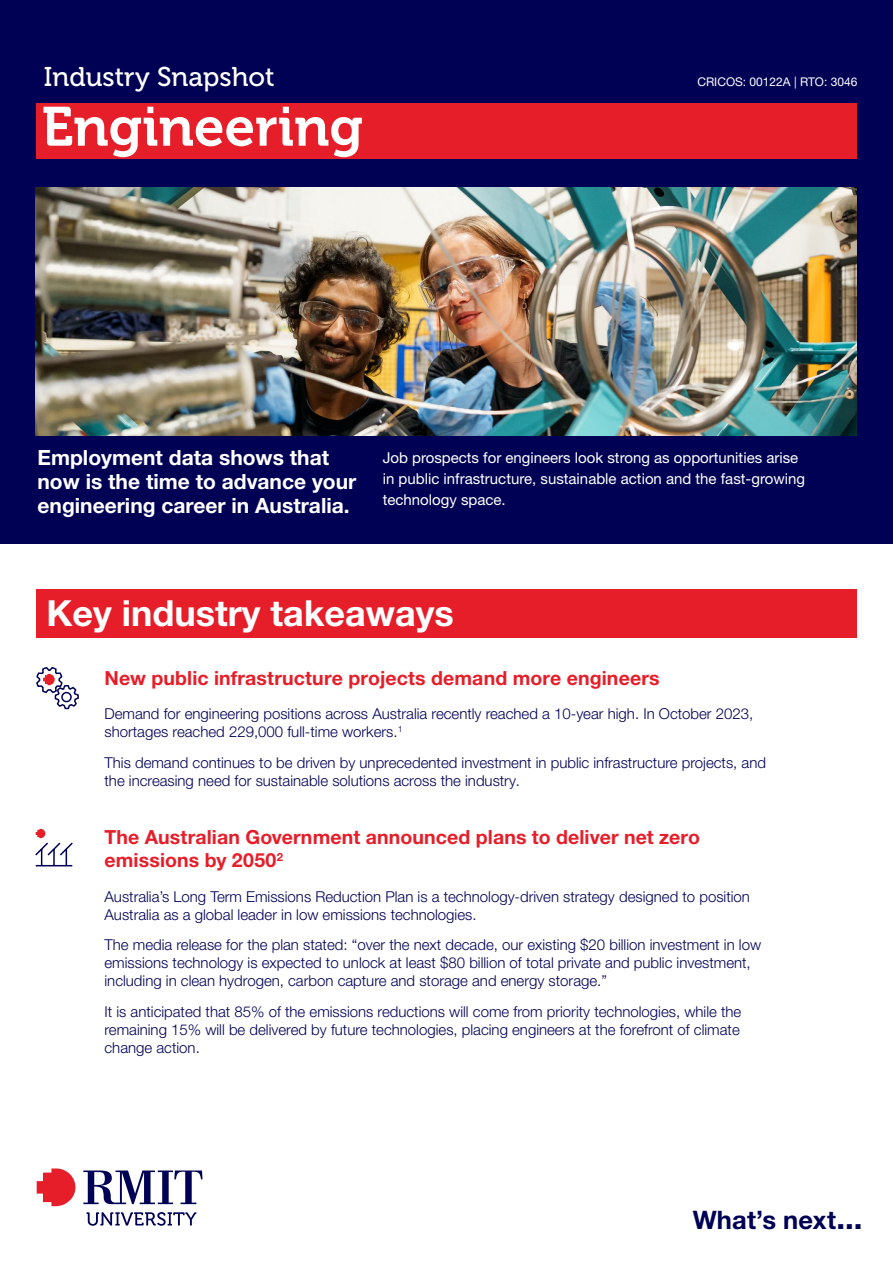
<style>
.page{position:relative;width:893px;height:1263px;background:#fff}
.page>*{position:absolute;margin:0;border:0;box-sizing:border-box;transform-origin:0 0}
.t1{font:54.9px "Museo 700";color:#fff}
.t2{font:700 36px "Helvetica Neue LT Pro";color:#fff}
.t3{font:27px "Museo 500";color:#fff}
.t4{font:700 25.5px "Helvetica Neue LT Pro";letter-spacing:.005em;color:#000054}
.t5{font:700 21px/24px "Helvetica Neue LT Pro";color:#fff}
.t6{font:700 19.5px/23.4px "Helvetica Neue LT Pro";letter-spacing:.005em;color:#e61e2a}
.t7{font:300 15px/18px "Helvetica Neue LT Pro";color:#000054}
.t8{font:15px/21px "Helvetica Neue LT Pro";color:#fff}
.t9{font:12px "Helvetica Neue LT Pro";color:#fff}
.s1{font-size:31.5px}
</style>
<div class="page">
<div style="left:36px;top:589px;width:821px;height:49px;background:#e61e2a"></div>
<div style="left:0;top:0;width:893px;height:543px;background:#000054"></div>
<img style="left:35px;top:187px;width:822px;height:248px">
<svg style="left:37px;top:1168px;width:38px;height:38px"></svg>
<svg style="left:83px;top:1170px;width:120px;height:34px"></svg>
<svg style="left:87px;top:1212px;width:109px;height:14px"></svg>
<div style="left:36px;top:103px;width:821px;height:55px;background:#e61e2a"></div>
<svg style="left:35px;top:829px;width:38px;height:38px"></svg>
<svg style="left:36px;top:667px;width:43px;height:43px"></svg>
<h3 class="t3" style="left:44px;top:62px;width:232px">Industry Snapshot</h3>
<p class="t9" style="left:697px;top:75px;width:162px">CRICOS: 00122A | RTO: 3046</p>
<h1 class="t1" style="left:42px;top:96px;width:323px">Engineering</h1>
<h3 class="t5" style="left:38px;top:445px;width:320px">Employment data shows that now is the time to advance your engineering career in Australia.</h3>
<p class="t8" style="left:383px;top:447px;width:424px">Job prospects for engineers look strong as opportunities arise in public infrastructure, sustainable action and the fast-growing technology space.</p>
<h2 class="t2" style="left:46px;top:591px;width:409px">Key industry takeaways</h2>
<h3 class="t6" style="left:105px;top:666px;width:557px">New public infrastructure projects demand more engineers</h3>
<p class="t7" style="left:105px;top:705px;width:650px">Demand for engineering positions across Australia recently reached a 10-year high. In October 2023, shortages reached 229,000 full-time workers.<sup>1</sup></p>
<p class="t7" style="left:105px;top:753px;width:663px">This demand continues to be driven by unprecedented investment in public infrastructure projects, and the increasing need for sustainable solutions across the industry.</p>
<h3 class="t6" style="left:105px;top:825px;width:597px">The Australian Government announced plans to deliver net zero emissions by 2050<sup>2</sup></h3>
<p class="t7" style="left:105px;top:887px;width:647px">Australia’s Long Term Emissions Reduction Plan is a technology-driven strategy designed to position<br>Australia as a global leader in low emissions technologies.</p>
<p class="t7" style="left:105px;top:936px;width:658px">The media release for the plan stated: “over the next decade, our existing $20 billion investment in low emissions technology is expected to unlock at least $80 billion of total private and public investment, including in clean hydrogen, carbon capture and storage and energy storage.”</p>
<p class="t7" style="left:105px;top:1002px;width:638px;text-align:justify">It is anticipated that 85% of the emissions reductions will come from priority technologies, while the remaining 15% will be delivered by future technologies, placing engineers at the forefront of climate change action.</p>
<h3 class="t4" style="left:693px;top:1204px;width:171px">What’s next<span class="s1">...</span></h3>
</div>
